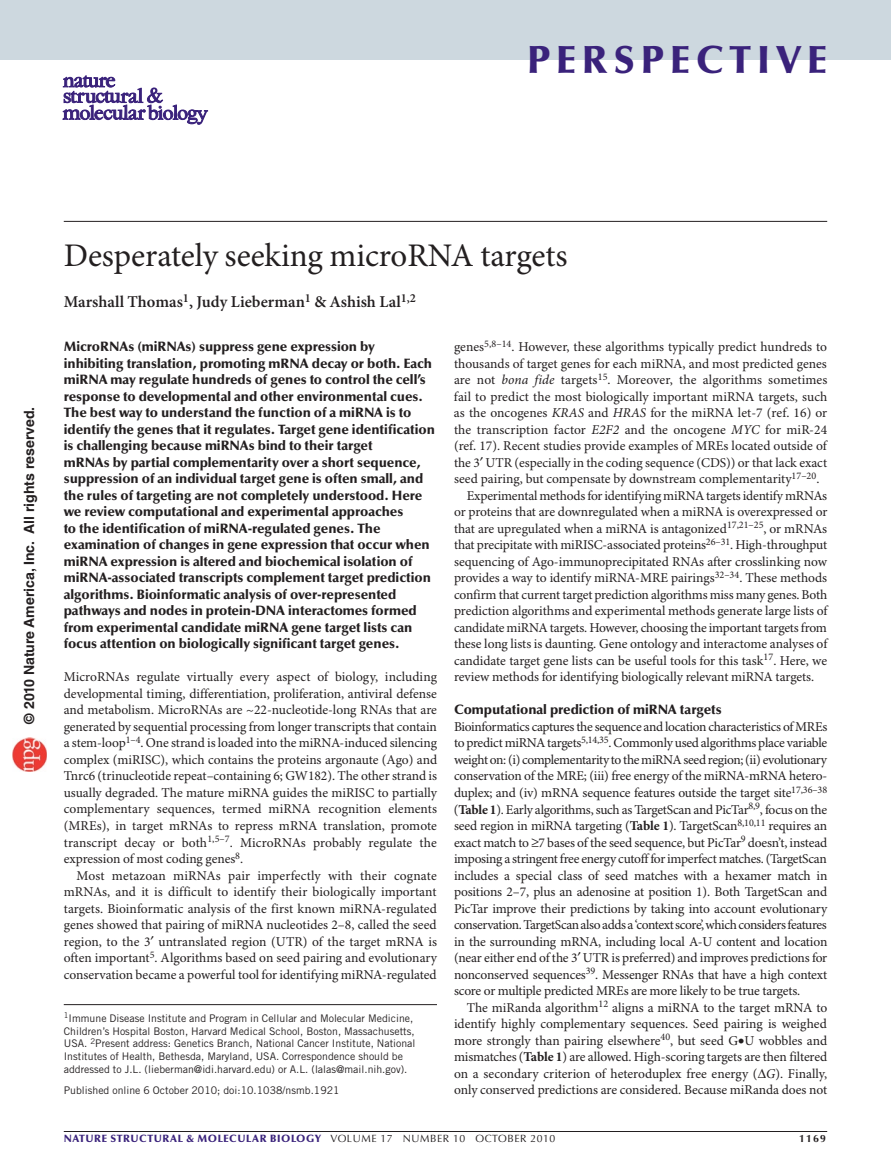
<style>
.page{position:relative;width:891px;height:1175px;background:#fff}
.page>*{position:absolute;margin:0;border:0;box-sizing:border-box;transform-origin:0 0}
.t1{font:900 39px "Optima LT Std";letter-spacing:.145em;color:#3a227b}
.t2{font:33px "Minion Pro";letter-spacing:-.005em;color:#231f20}
.t3{font:600 16.5px "Minion Pro";color:#231f20}
.t4{font:700 14.1px "Helvetica LT Std";color:#231f20}
.t5{font:13.5px/16.5px "Minion Pro";letter-spacing:-.005em;color:#231f20;text-align:justify}
.t6{font:900 13.5px/16.5px "Optima LT Std";letter-spacing:-.005em;color:#231f20}
.t7{font:10.5px/12.8px "Trade Gothic LT Std";color:#231f20}
.t8{font:900 10.5px "Optima LT Std";letter-spacing:.05em;color:#3a227b}
.t9{font:10.5px "Optima LT Std";color:#231f20}
.t10{font:700 10.5px "Optima LT Std";color:#231f20}
.s1{font-style:italic}
.s2{font-weight:700}
.s3{font-weight:400;color:#231f20}
</style>
<div class="page">
<div style="left:0;top:0;width:891px;height:60px;background:#cdd8df"></div>
<hr style="left:64px;top:1131px;width:763px;height:1px;background:#231f20">
<svg style="left:63px;top:75px;width:145px;height:50px"></svg>
<hr style="left:64px;top:221px;width:763px;height:1px;background:#231f20">
<hr style="left:64px;top:1004px;width:373px;height:1px;background:#231f20">
<img style="left:12px;top:738px;width:34px;height:34px">
<h1 class="t1" style="left:527px;top:37px;width:302px">perspective</h1>
<p class="t4" style="left:21px;top:723px;width:318px;rotate:-90deg">© 2010 Nature America, Inc. All rights reserved.</p>
<h2 class="t2" style="left:64px;top:236px;width:505px">Desperately seeking microRNA targets</h2>
<p class="t3" style="left:64px;top:292px;width:354px">Marshall Thomas<sup>1</sup>, Judy Lieberman<sup>1</sup> &amp; Ashish Lal<sup>1,2</sup></p>
<p class="t6" style="left:64px;top:339px;width:47px">MicroRNA</p>
<p class="t6" style="left:128px;top:339px;width:40px">s (miRNA</p>
<p class="t6" style="left:64px;top:339px;width:313px;text-indent:122px">s) suppress gene expression by inhibiting translation, promoting mRNA</p>
<p class="t6" style="left:312px;top:355px;width:122px">decay or both. Each</p>
<p class="t6" style="left:64px;top:371px;width:364px;text-indent:47px">may regulate hundreds of genes to control the cell’s response to developmental and other environmental cues.<br>The best way to understand the function of a miRNA</p>
<p class="t6" style="left:64px;top:371px;width:26px">miRNA</p>
<p class="t6" style="left:64px;top:404px;width:373px;text-indent:322px">is to identify the genes that it regulates. Target gene identification is challenging because miRNA</p>
<p class="t6" style="left:249px;top:437px;width:125px">s bind to their target</p>
<p class="t6" style="left:64px;top:454px;width:361px;text-indent:40px">s by partial complementarity over a short sequence, suppression of an individual target gene is often small, and the rules of targeting are not completely understood. Here we review computational and experimental approaches<br>to the identification of miRNA</p>
<p class="t6" style="left:64px;top:454px;width:22px">mRNA</p>
<p class="t6" style="left:64px;top:520px;width:368px;text-indent:184px">-regulated genes. The examination of changes in gene expression that occur when miRNA</p>
<p class="t6" style="left:111px;top:553px;width:303px">expression is altered and biochemical isolation of</p>
<p class="t6" style="left:64px;top:569px;width:369px;text-indent:44px">-associated transcripts complement target prediction algorithms. Bioinformatic analysis of over-represented pathways and nodes in protein-DNA interactomes formed from experimental candidate miRNA</p>
<p class="t6" style="left:64px;top:569px;width:26px">miRNA</p>
<p class="t6" style="left:64px;top:619px;width:350px;text-indent:228px">gene target lists can focus attention on biologically significant target genes.</p>
<p class="t5" style="left:64px;top:669px;width:375px">MicroRNAs regulate virtually every aspect of biology, including developmental timing, differentiation, proliferation, antiviral defense and metabolism. MicroRNAs are ~22-nucleotide-long RNAs that are generated by sequential processing from longer transcripts that contain a stem-loop<sup>1–4</sup>. One strand is loaded into the miRNA-induced silencing complex (miRISC), which contains the proteins argonaute (Ago) and Tnrc6 (trinucleotide repeat–containing 6; GW182). The other strand is usually degraded. The mature miRNA guides the miRISC to partially complementary sequences, termed miRNA recognition elements (MREs), in target mRNAs to repress mRNA translation, promote transcript decay or both<sup>1,5–7</sup>. MicroRNAs probably regulate the expression of most coding genes<sup>8</sup>.</p>
<p class="t5" style="left:64px;top:867px;width:375px;text-indent:13px">Most metazoan miRNAs pair imperfectly with their cognate mRNAs, and it is difficult to identify their biologically important targets. Bioinformatic analysis of the first known miRNA-regulated genes showed that pairing of miRNA nucleotides 2–8, called the seed region, to the 3 untranslated region (UTR) of the target mRNA is often important<sup>5</sup>. Algorithms based on seed pairing and evolutionary conservation became a powerful tool for identifying miRNA-regulated</p>
<p class="t7" style="left:64px;top:1011px;width:353px"><sup>1</sup>Immune Disease Institute and Program in Cellular and Molecular Medicine, Children’s Hospital Boston, Harvard Medical School, Boston, Massachusetts, USA. <sup>2</sup>Present address: Genetics Branch, National Cancer Institute, National Institutes of Health, Bethesda, Maryland, USA. Correspondence should be addressed to J.L. (lieberman@idi.harvard.edu) or A.L. (lalas@mail.nih.gov).</p>
<p class="t7" style="left:64px;top:1083px;width:277px">Published online 6 October 2010; doi:10.1038/nsmb.1921</p>
<p class="t5" style="left:454px;top:339px;width:375px">genes<sup>5,8–14</sup>. However, these algorithms typically predict hundreds to</p>
<p class="t5" style="left:454px;top:356px;width:374px">thousands of target genes for each miRNA, and most predicted genes</p>
<p class="t5" style="left:454px;top:372px;width:375px">are not <span class="s1">bona fide</span> targets<sup>15</sup>. Moreover, the algorithms sometimes</p>
<p class="t5" style="left:454px;top:389px;width:375px">fail to predict the most biologically important miRNA targets, such</p>
<p class="t5" style="left:454px;top:405px;width:375px">as the oncogenes <span class="s1">KRAS</span> and <span class="s1">HRAS</span> for the miRNA let-7 (ref. 16) or</p>
<p class="t5" style="left:454px;top:422px;width:375px">the transcription factor <span class="s1">E2F2</span> and the oncogene <span class="s1">MYC</span> for miR-24</p>
<p class="t5" style="left:454px;top:438px;width:374px">(ref. 17). Recent studies provide examples of MREs located outside of</p>
<p class="t5" style="left:454px;top:455px;width:375px">the 3 UTR (especially in the coding sequence (CDS)) or that lack exact</p>
<p class="t5" style="left:454px;top:471px;width:367px">seed pairing, but compensate by downstream complementarity<sup>17–20</sup>.</p>
<p class="t5" style="left:467px;top:488px;width:362px">Experimental methods for identifying miRNA targets identify mRNAs</p>
<p class="t5" style="left:454px;top:504px;width:375px">or proteins that are downregulated when a miRNA is overexpressed or</p>
<p class="t5" style="left:454px;top:521px;width:375px">that are upregulated when a miRNA is antagonized<sup>17,21–25</sup>, or mRNAs</p>
<p class="t5" style="left:454px;top:537px;width:375px">that precipitate with miRISC-associated proteins<sup>26–31</sup>. High-throughput</p>
<p class="t5" style="left:454px;top:554px;width:375px">sequencing of Ago-immunoprecipitated RNAs after crosslinking now</p>
<p class="t5" style="left:454px;top:570px;width:375px">provides a way to identify miRNA-MRE pairings<sup>32–34</sup>. These methods</p>
<p class="t5" style="left:454px;top:587px;width:375px">confirm that current target prediction algorithms miss many genes. Both</p>
<p class="t5" style="left:454px;top:603px;width:375px">prediction algorithms and experimental methods generate large lists of</p>
<p class="t5" style="left:454px;top:620px;width:374px">candidate miRNA targets. However, choosing the important targets from</p>
<p class="t5" style="left:454px;top:636px;width:375px">these long lists is daunting. Gene ontology and interactome analyses of</p>
<p class="t5" style="left:454px;top:653px;width:375px">candidate target gene lists can be useful tools for this task<sup>17</sup>. Here, we</p>
<p class="t5" style="left:454px;top:669px;width:362px">review methods for identifying biologically relevant miRNA targets.</p>
<p class="t6" style="left:454px;top:702px;width:205px">Computational prediction of miRNA</p>
<p class="t6" style="left:680px;top:702px;width:43px">targets</p>
<p class="t5" style="left:454px;top:719px;width:375px">Bioinformatics captures the sequence and location characteristics of MREs to predict miRNA targets<sup>5,14,35</sup>. Commonly used algorithms place variable weight on: (i) complementarity to the miRNA seed region; (ii) evolutionary conservation of the MRE; (iii) free energy of the miRNA-mRNA hetero&shy;duplex; and (iv) mRNA sequence features outside the target site<sup>17,36–38 </sup>(<span class="s2">Table 1</span>). Early algorithms, such as TargetScan and PicTar<sup>8,9</sup>, focus on the seed region in miRNA targeting (<span class="s2">Table 1</span>). TargetScan<sup>8,10,11</sup> requires an exact match to ≥7 bases of the seed sequence, but PicTar<sup>9</sup> doesn’t, instead imposing a stringent free energy cutoff for imperfect matches. (TargetScan includes a special class of seed matches with a hexamer match in positions 2–7, plus an adenosine at position 1). Both TargetScan and PicTar improve their predictions by taking into account evolutionary conservation. TargetScan also adds a ‘context score’, which considers features in the surrounding mRNA, including local A-U content and location (near either end of the 3 UTR is preferred) and improves predictions for nonconserved sequences<sup>39</sup>. Messenger RNAs that have a high context score or multiple predicted MREs are more likely to be true targets.</p>
<p class="t5" style="left:454px;top:999px;width:375px;text-indent:13px">The miRanda algorithm<sup>12</sup> aligns a miRNA to the target mRNA to identify highly complementary sequences. Seed pairing is weighed more strongly than pairing elsewhere<sup>40</sup>, but seed G•U wobbles and mismatches (<span class="s2">Table 1</span>) are allowed. High-scoring targets are then filtered on a secondary criterion of heteroduplex free energy (∆<span class="s1">G</span>). Finally, only conserved predictions are considered. Because miRanda does not</p>
<p class="t8" style="left:64px;top:1132px;width:443px">nature structural &amp; molecular biology <span class="s3">VOLUME 17 NUMBER 10 OCTOBER</span></p>
<p class="t9" style="left:530px;top:1132px;width:26px">2010</p>
<p class="t10" style="left:799px;top:1132px;width:28px">1169</p>
</div>
